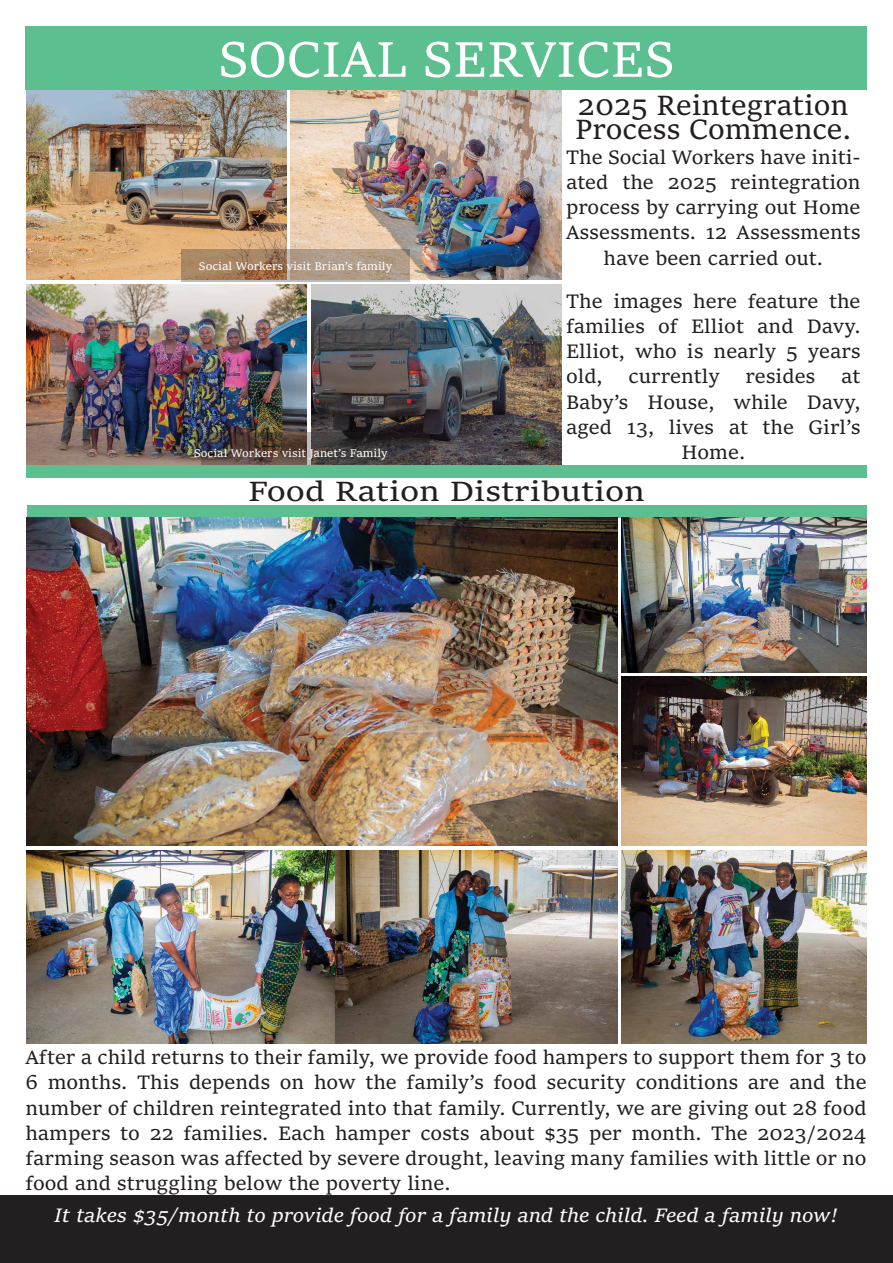
<style>
.page{position:relative;width:893px;height:1263px;background:#fff}
.page>*{position:absolute;margin:0;border:0;box-sizing:border-box;transform-origin:0 0}
.t1{font:54px "Sitka Heading";color:#fff}
.t2{font:30px/24px "Sitka Banner";color:#231f20}
.t3{font:30px "Sitka Banner";color:#231f20;scale:1.14 1}
.t4{font:21px/25.2px "Sitka Banner";color:#231f20;text-align:justify}
.t5{font:21px/25.2px "Sitka Text";color:#231f20;text-align:center}
.t6{font:italic 21px "Sitka Text";color:#fff}
.t7{font:12px "Sitka Banner";color:#fff}
</style>
<div class="page">
<div style="left:25px;top:26px;width:842px;height:64px;background:#5bbf90"></div>
<img style="left:291px;top:90px;width:270px;height:189px">
<img style="left:26px;top:90px;width:260px;height:189px">
<img style="left:311px;top:284px;width:250px;height:180px">
<div style="left:27px;top:505px;width:840px;height:12px;background:#5bbf90"></div>
<div style="left:26px;top:464px;width:841px;height:13px;background:#5bbf90"></div>
<img style="left:26px;top:284px;width:281px;height:180px">
<img style="left:26px;top:517px;width:591px;height:329px">
<img style="left:26px;top:851px;width:591px;height:193px">
<img style="left:621px;top:676px;width:246px;height:170px">
<img style="left:621px;top:517px;width:246px;height:155px">
<div style="left:0;top:1195px;width:893px;height:67px;background:#231f20"></div>
<svg style="left:181px;top:249px;width:229px;height:33px;background:#aa9078"></svg>
<img style="left:201px;top:432px;width:229px;height:32px">
<img style="left:621px;top:851px;width:246px;height:193px">
<h1 class="t1" style="left:218px;top:20px;width:458px">SOCIAL SERVICES</h1>
<p class="t7" style="left:199px;top:257px;width:195px">Social Workers visit Brian’s family</p>
<p class="t7" style="left:194px;top:444px;width:195px">Social Workers visit Janet’s Family</p>
<h2 class="t2" style="left:575px;top:91px;width:278px">2025 Reintegration<br>Process Commence.</h2>
<p class="t5" style="left:566px;top:143px;width:296px">The Social Workers have initi&shy;ated the 2025 reintegration process by carrying out Home<br>Assessments. 12 Assessments have been carried out.</p>
<p class="t5" style="left:566px;top:287px;width:296px">The images here feature the families of Elliot and Davy.<br>Elliot, who is nearly 5 years old, currently resides at<br>Baby’s House, while Davy, aged 13, lives at the Girl’s<br>Home.</p>
<h2 class="t3" style="left:248px;top:470px;width:350px">Food Ration Distribution</h2>
<p class="t4" style="left:25px;top:1044px;width:843px">After a child returns to their family, we provide food hampers to support them for 3 to 6 months. This depends on how the family’s food security conditions are and the number of children reintegrated into that family. Currently, we are giving out 28 food hampers to 22 families. Each hamper costs about $35 per month. The 2023/2024 farming season was affected by severe drought, leaving many families with little or no food and struggling below the poverty line.</p>
<p class="t6" style="left:54px;top:1200px;width:785px">It takes $35/month to provide food for a family and the child. Feed a family now!</p>
</div>
